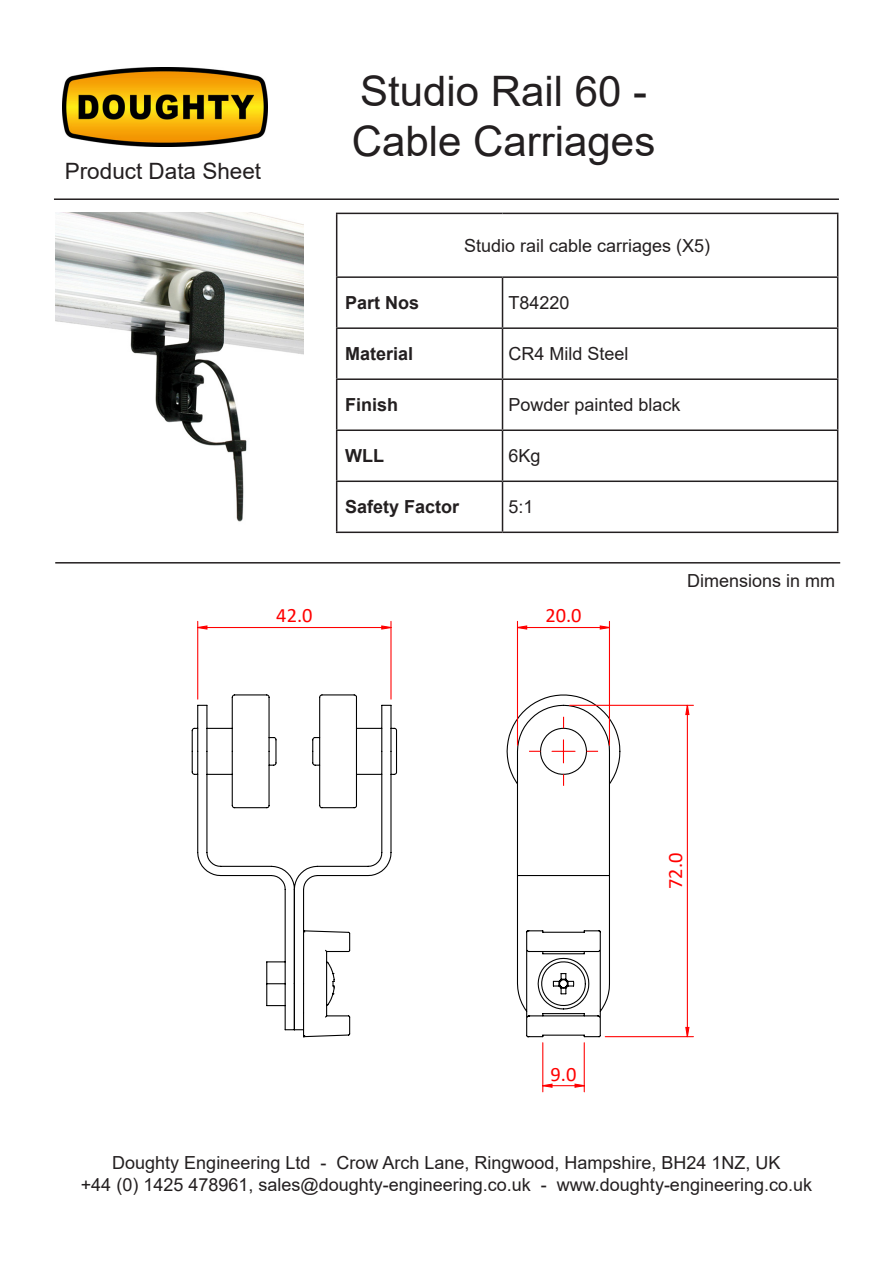
<style>
.page{position:relative;width:893px;height:1263px;background:#fff}
.page>*{position:absolute;margin:0;border:0;box-sizing:border-box;transform-origin:0 0}
.t1{font:42px "Arial";color:#231f20}
.t2{font:22.5px "Arial";color:#231f20}
.t3{font:20.4px "Calibri";color:#f00}
.t4{font:18px "Arial";color:#231f20}
.t5{font:700 18px "Arial";color:#231f20}
</style>
<div class="page">
<img style="left:63px;top:68px;width:205px;height:79px">
<hr style="left:54px;top:198px;width:785px;height:2px;background:#231f20">
<hr style="left:55px;top:562px;width:785px;height:1px;background:#231f20">
<img style="left:55px;top:213px;width:248px;height:309px">
<svg style="left:191px;top:694px;width:207px;height:344px"></svg>
<svg style="left:506px;top:694px;width:115px;height:344px"></svg>
<hr style="left:179px;top:1227px;width:525px;height:1px;background:#c0c0c0">
<hr style="left:179px;top:601px;width:1px;height:496px;background:#c0c0c0">
<hr style="left:179px;top:601px;width:525px;height:1px;background:#c0c0c0">
<hr style="left:808px;top:601px;width:1px;height:496px;background:#c0c0c0">
<hr style="left:197px;top:621px;width:1px;height:78px;background:#f00">
<hr style="left:390px;top:621px;width:2px;height:78px;background:#f00">
<hr style="left:517px;top:621px;width:1px;height:124px;background:#f00">
<hr style="left:609px;top:621px;width:1px;height:124px;background:#f00">
<hr style="left:542px;top:1043px;width:1px;height:49px;background:#f00">
<hr style="left:584px;top:1043px;width:1px;height:49px;background:#f00">
<hr style="left:605px;top:1036px;width:88px;height:1px;background:#f00">
<hr style="left:570px;top:705px;width:123px;height:1px;background:#f00">
<svg style="left:197px;top:625px;width:195px;height:5px"></svg>
<svg style="left:516px;top:625px;width:93px;height:5px"></svg>
<svg style="left:542px;top:1083px;width:43px;height:5px"></svg>
<svg style="left:685px;top:704px;width:5px;height:334px"></svg>
<hr style="left:336px;top:213px;width:166px;height:1px;background:#231f20">
<hr style="left:336px;top:214px;width:1px;height:62px;background:#231f20">
<hr style="left:502px;top:213px;width:336px;height:1px;background:#231f20">
<hr style="left:837px;top:214px;width:1px;height:62px;background:#231f20">
<hr style="left:336px;top:276px;width:166px;height:2px;background:#231f20">
<hr style="left:336px;top:278px;width:1px;height:49px;background:#231f20">
<hr style="left:502px;top:276px;width:336px;height:2px;background:#231f20">
<hr style="left:502px;top:278px;width:1px;height:49px;background:#231f20">
<hr style="left:837px;top:278px;width:1px;height:49px;background:#231f20">
<hr style="left:336px;top:327px;width:166px;height:2px;background:#231f20">
<hr style="left:336px;top:329px;width:1px;height:49px;background:#231f20">
<hr style="left:502px;top:327px;width:336px;height:2px;background:#231f20">
<hr style="left:502px;top:329px;width:1px;height:49px;background:#231f20">
<hr style="left:837px;top:329px;width:1px;height:49px;background:#231f20">
<hr style="left:502px;top:380px;width:1px;height:49px;background:#231f20">
<hr style="left:502px;top:431px;width:1px;height:49px;background:#231f20">
<hr style="left:502px;top:482px;width:1px;height:49px;background:#231f20">
<hr style="left:336px;top:378px;width:166px;height:2px;background:#231f20">
<hr style="left:336px;top:380px;width:1px;height:49px;background:#231f20">
<hr style="left:502px;top:378px;width:336px;height:2px;background:#231f20">
<hr style="left:837px;top:380px;width:1px;height:49px;background:#231f20">
<hr style="left:336px;top:431px;width:1px;height:49px;background:#231f20">
<hr style="left:837px;top:431px;width:1px;height:49px;background:#231f20">
<hr style="left:336px;top:482px;width:1px;height:49px;background:#231f20">
<hr style="left:837px;top:482px;width:1px;height:49px;background:#231f20">
<hr style="left:336px;top:429px;width:166px;height:2px;background:#231f20">
<hr style="left:502px;top:429px;width:336px;height:2px;background:#231f20">
<hr style="left:336px;top:480px;width:166px;height:2px;background:#231f20">
<hr style="left:502px;top:480px;width:336px;height:2px;background:#231f20">
<hr style="left:336px;top:531px;width:166px;height:2px;background:#231f20">
<hr style="left:502px;top:531px;width:336px;height:2px;background:#231f20">
<p class="t2" style="left:65px;top:155px;width:198px">Product Data Sheet</p>
<p class="t1" style="left:360px;top:62px;width:289px">Studio Rail 60 -</p>
<p class="t1" style="left:352px;top:112px;width:305px">Cable Carriages</p>
<p class="t4" style="left:464px;top:233px;width:248px">Studio rail cable carriages (X5)</p>
<p class="t5" style="left:345px;top:290px;width:76px">Part Nos</p>
<p class="t4" style="left:508px;top:290px;width:63px">T84220</p>
<p class="t5" style="left:345px;top:341px;width:70px">Material</p>
<p class="t4" style="left:508px;top:341px;width:122px">CR4 Mild Steel</p>
<p class="t5" style="left:345px;top:392px;width:55px">Finish</p>
<p class="t4" style="left:508px;top:393px;width:174px">Powder painted black</p>
<p class="t5" style="left:345px;top:443px;width:40px">WLL</p>
<p class="t4" style="left:508px;top:444px;width:34px">6Kg</p>
<p class="t5" style="left:345px;top:494px;width:116px">Safety Factor</p>
<p class="t4" style="left:508px;top:495px;width:27px">5:1</p>
<p class="t3" style="left:276px;top:601px;width:38px">42.0</p>
<p class="t3" style="left:545px;top:601px;width:38px">20.0</p>
<p class="t4" style="left:687px;top:568px;width:150px">Dimensions in mm</p>
<p class="t3" style="left:551px;top:1059px;width:27px">9.0</p>
<p class="t3" style="left:661px;top:889px;width:38px;rotate:-90deg">72.0</p>
<p class="t4" style="left:112px;top:1150px;width:670px">Doughty Engineering Ltd - Crow Arch Lane, Ringwood, Hampshire, BH24 1NZ, UK</p>
<p class="t4" style="left:81px;top:1172px;width:733px">+44 (0) 1425 478961, sales@doughty-engineering.co.uk - www.doughty-engineering.co.uk</p>
</div>
